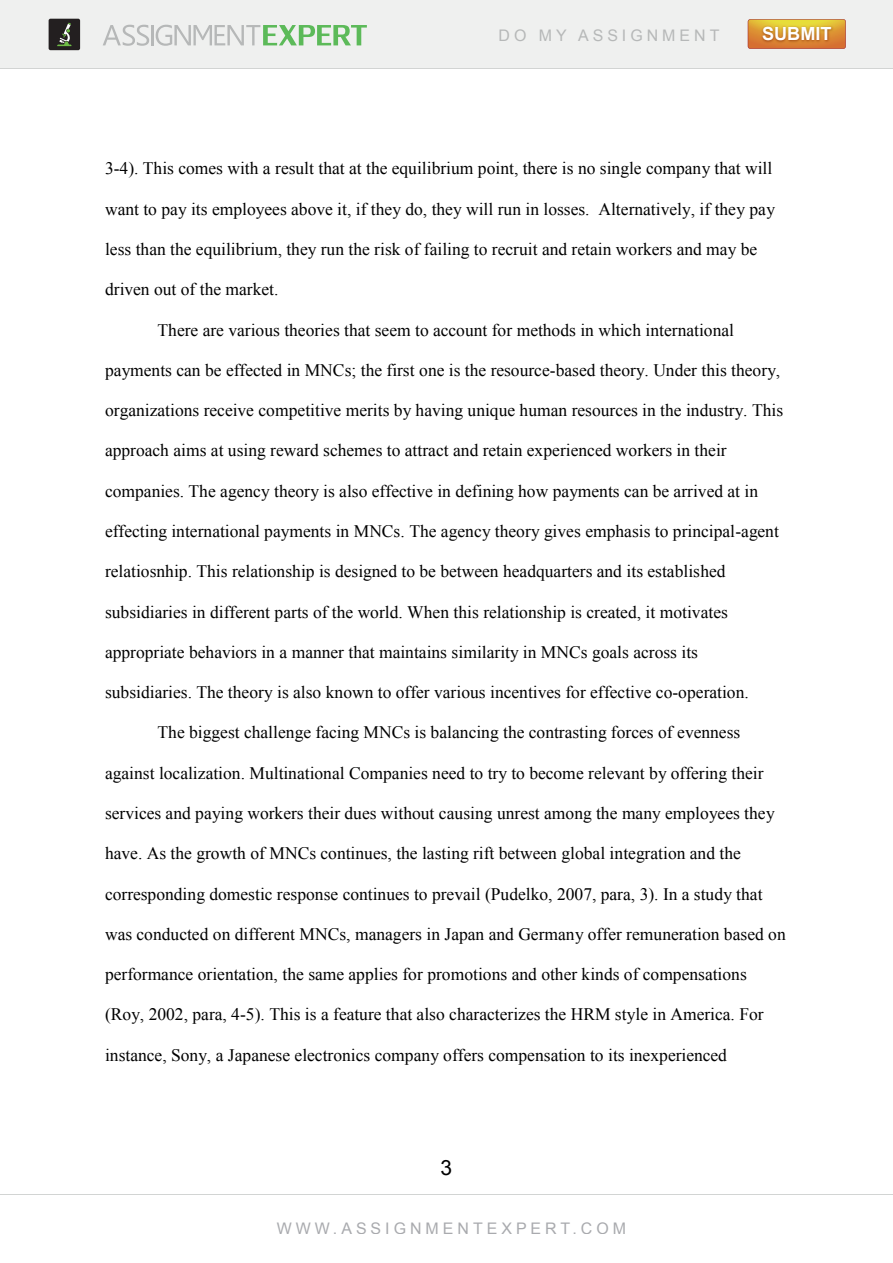
<style>
.page{position:relative;width:893px;height:1263px;background:#fff}
.page>*{position:absolute;margin:0;border:0;box-sizing:border-box;transform-origin:0 0}
.t1{font:21px "Arial";color:#000}
.t2{font:700 18.15px "Arial";color:#fff}
.t3{font:17.55px "Times New Roman";color:#000}
.t4{font:15.9px "Arial";letter-spacing:.25em;color:#a9aaae}
.t5{font:15.9px "Arial";letter-spacing:.25em;color:#b6b8b8}
</style>
<div class="page">
<div style="left:0;top:0;width:893px;height:69px;background:#eff0ef"></div>
<div style="left:49px;top:19px;width:31px;height:31px;background:#231f20;border-radius:2px"></div>
<svg style="left:57px;top:23px;width:15px;height:23px"></svg>
<svg style="left:748px;top:19px;width:98px;height:30px"></svg>
<img style="left:758px;top:21px;width:78px;height:28px">
<svg style="left:103px;top:25px;width:46px;height:21px"></svg>
<hr style="left:151px;top:25px;width:2px;height:20px;background:#b6b8b8">
<svg style="left:156px;top:25px;width:211px;height:21px"></svg>
<hr style="left:0;top:69px;width:893px;height:1px;background:#d2d4d3">
<hr style="left:0;top:1194px;width:893px;height:1px;background:#d2d4d3">
<p class="t5" style="left:499px;top:27px;width:222px">DO MY ASSIGNMENT</p>
<p class="t2" style="left:762px;top:24px;width:71px">SUBMIT</p>
<p class="t3" style="left:105px;top:159px;width:669px">3-4). This comes with a result that at the equilibrium point, there is no single company that will</p>
<p class="t3" style="left:105px;top:199px;width:671px">want to pay its employees above it, if they do, they will run in losses. Alternatively, if they pay</p>
<p class="t3" style="left:105px;top:239px;width:654px">less than the equilibrium, they run the risk of failing to recruit and retain workers and may be</p>
<p class="t3" style="left:105px;top:280px;width:175px">driven out of the market.</p>
<p class="t3" style="left:158px;top:320px;width:578px">There are various theories that seem to account for methods in which international</p>
<p class="t3" style="left:105px;top:360px;width:677px">payments can be effected in MNCs; the first one is the resource-based theory. Under this theory,</p>
<p class="t3" style="left:105px;top:400px;width:680px">organizations receive competitive merits by having unique human resources in the industry. This</p>
<p class="t3" style="left:105px;top:441px;width:623px">approach aims at using reward schemes to attract and retain experienced workers in their</p>
<p class="t3" style="left:105px;top:481px;width:655px">companies. The agency theory is also effective in defining how payments can be arrived at in</p>
<p class="t3" style="left:105px;top:521px;width:675px">effecting international payments in MNCs. The agency theory gives emphasis to principal-agent</p>
<p class="t3" style="left:105px;top:562px;width:622px">relatiosnhip. This relationship is designed to be between headquarters and its established</p>
<p class="t3" style="left:105px;top:602px;width:624px">subsidiaries in different parts of the world. When this relationship is created, it motivates</p>
<p class="t3" style="left:105px;top:642px;width:594px">appropriate behaviors in a manner that maintains similarity in MNCs goals across its</p>
<p class="t3" style="left:105px;top:682px;width:645px">subsidiaries. The theory is also known to offer various incentives for effective co-operation.</p>
<p class="t3" style="left:158px;top:723px;width:584px">The biggest challenge facing MNCs is balancing the contrasting forces of evenness</p>
<p class="t3" style="left:105px;top:763px;width:660px">against localization. Multinational Companies need to try to become relevant by offering their</p>
<p class="t3" style="left:105px;top:803px;width:671px">services and paying workers their dues without causing unrest among the many employees they</p>
<p class="t3" style="left:105px;top:843px;width:637px">have. As the growth of MNCs continues, the lasting rift between global integration and the</p>
<p class="t3" style="left:105px;top:884px;width:659px">corresponding domestic response continues to prevail (Pudelko, 2007, para, 3). In a study that</p>
<p class="t3" style="left:105px;top:924px;width:682px">was conducted on different MNCs, managers in Japan and Germany offer remuneration based on</p>
<p class="t3" style="left:105px;top:964px;width:643px">performance orientation, the same applies for promotions and other kinds of compensations</p>
<p class="t3" style="left:105px;top:1005px;width:660px">(Roy, 2002, para, 4-5). This is a feature that also characterizes the HRM style in America. For</p>
<p class="t3" style="left:105px;top:1045px;width:623px">instance, Sony, a Japanese electronics company offers compensation to its inexperienced</p>
<p class="t1" style="left:441px;top:1156px;width:13px">3</p>
<p class="t4" style="left:277px;top:1219px;width:351px">WWW.ASSIGNMENTEXPERT.COM</p>
</div>
